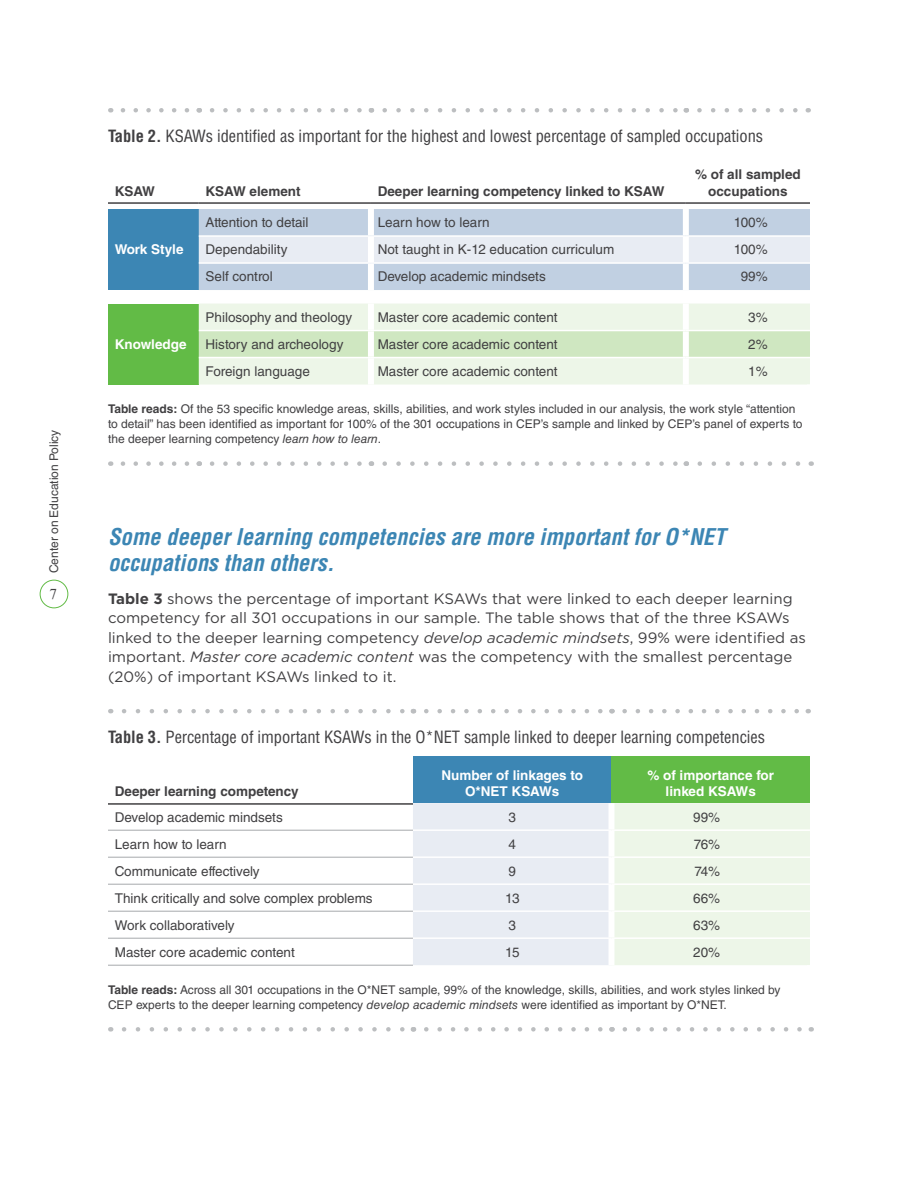
<style>
.page{position:relative;width:918px;height:1188px;background:#fff}
.page>*{position:absolute;margin:0;border:0;box-sizing:border-box;transform-origin:0 0}
.t1{font:italic 700 condensed 22.5px/25.5px "Helvetica LT Std";color:#3c86b4}
.t2{font:condensed 16.5px "Helvetica LT Std";letter-spacing:-.005em;color:#414042}
.t3{font:15px/19.5px "Gotham";color:#414042}
.t4{font:15px "Times New Roman";color:#414042}
.t5{font:13.5px "Helvetica LT Std";color:#414042}
.t6{font:700 13.5px/16.5px "Helvetica LT Std";color:#414042;text-align:center}
.t7{font:700 13.5px/16.5px "Helvetica LT Std";color:#fff;text-align:center}
.t8{font:12px/15px "Helvetica LT Std";color:#414042}
.s1{font-weight:700}
.s2{font-style:italic}
</style>
<div class="page">
<div style="left:40px;top:580px;width:28px;height:28px;border:1px solid #62bb46;border-radius:50%"></div>
<div style="left:108px;top:209px;width:91px;height:81px;background:#3c86b4"></div>
<div style="left:199px;top:209px;width:611px;height:81px;background:#c1d0e2"></div>
<div style="left:199px;top:237px;width:611px;height:25px;background:#e8ecf3"></div>
<div style="left:108px;top:304px;width:91px;height:81px;background:#62bb46"></div>
<div style="left:199px;top:304px;width:611px;height:81px;background:#edf6e8"></div>
<svg style="left:199px;top:331px;width:611px;height:26px;background:#cfe7c2"></svg>
<div style="left:368px;top:209px;width:6px;height:26px;background:#fff"></div>
<div style="left:683px;top:209px;width:6px;height:26px;background:#fff"></div>
<div style="left:368px;top:237px;width:6px;height:25px;background:#fff"></div>
<div style="left:683px;top:237px;width:6px;height:25px;background:#fff"></div>
<div style="left:368px;top:264px;width:6px;height:26px;background:#fff"></div>
<div style="left:683px;top:264px;width:6px;height:26px;background:#fff"></div>
<div style="left:368px;top:304px;width:6px;height:26px;background:#fff"></div>
<div style="left:683px;top:304px;width:6px;height:26px;background:#fff"></div>
<div style="left:368px;top:331px;width:6px;height:26px;background:#fff"></div>
<div style="left:683px;top:331px;width:6px;height:26px;background:#fff"></div>
<div style="left:368px;top:358px;width:6px;height:27px;background:#fff"></div>
<div style="left:683px;top:358px;width:6px;height:27px;background:#fff"></div>
<hr style="left:199px;top:235px;width:172px;height:2px;background:#fff">
<hr style="left:371px;top:235px;width:315px;height:2px;background:#fff">
<hr style="left:686px;top:235px;width:124px;height:2px;background:#fff">
<hr style="left:199px;top:262px;width:172px;height:2px;background:#fff">
<hr style="left:371px;top:262px;width:315px;height:2px;background:#fff">
<hr style="left:686px;top:262px;width:124px;height:2px;background:#fff">
<hr style="left:199px;top:330px;width:172px;height:1px;background:#fff">
<hr style="left:371px;top:330px;width:315px;height:1px;background:#fff">
<hr style="left:686px;top:330px;width:124px;height:1px;background:#fff">
<hr style="left:199px;top:357px;width:172px;height:1px;background:#fff">
<hr style="left:371px;top:357px;width:315px;height:1px;background:#fff">
<hr style="left:686px;top:357px;width:124px;height:1px;background:#fff">
<svg style="left:123px;top:461px;width:67px;height:5px"></svg>
<svg style="left:212px;top:461px;width:150px;height:5px"></svg>
<svg style="left:385px;top:461px;width:293px;height:5px"></svg>
<svg style="left:700px;top:461px;width:101px;height:5px"></svg>
<svg style="left:123px;top:108px;width:67px;height:4px"></svg>
<svg style="left:212px;top:108px;width:150px;height:4px"></svg>
<svg style="left:385px;top:108px;width:293px;height:4px"></svg>
<svg style="left:699px;top:108px;width:99px;height:4px"></svg>
<hr style="left:108px;top:202px;width:91px;height:2px;background:#414042">
<hr style="left:199px;top:202px;width:172px;height:2px;background:#414042">
<hr style="left:371px;top:202px;width:315px;height:2px;background:#414042">
<hr style="left:686px;top:202px;width:124px;height:2px;background:#414042">
<div style="left:413px;top:757px;width:198px;height:46px;background:#3c86b4"></div>
<div style="left:611px;top:757px;width:199px;height:46px;background:#62bb46"></div>
<svg style="left:413px;top:803px;width:397px;height:162px;background:#eaf1ed"></svg>
<div style="left:608px;top:803px;width:6px;height:26px;background:#fff"></div>
<div style="left:608px;top:831px;width:6px;height:25px;background:#fff"></div>
<div style="left:608px;top:858px;width:6px;height:25px;background:#fff"></div>
<div style="left:608px;top:885px;width:6px;height:25px;background:#fff"></div>
<div style="left:608px;top:912px;width:6px;height:25px;background:#fff"></div>
<div style="left:608px;top:939px;width:6px;height:26px;background:#fff"></div>
<hr style="left:108px;top:830px;width:305px;height:1px;background:#a7a9ac">
<hr style="left:108px;top:857px;width:305px;height:1px;background:#a7a9ac">
<hr style="left:108px;top:884px;width:305px;height:1px;background:#a7a9ac">
<hr style="left:108px;top:911px;width:305px;height:1px;background:#a7a9ac">
<hr style="left:108px;top:938px;width:305px;height:1px;background:#a7a9ac">
<hr style="left:413px;top:829px;width:198px;height:2px;background:#fff">
<hr style="left:611px;top:829px;width:199px;height:2px;background:#fff">
<hr style="left:413px;top:856px;width:198px;height:2px;background:#fff">
<hr style="left:611px;top:856px;width:199px;height:2px;background:#fff">
<hr style="left:413px;top:883px;width:198px;height:2px;background:#fff">
<hr style="left:611px;top:883px;width:199px;height:2px;background:#fff">
<hr style="left:413px;top:910px;width:198px;height:2px;background:#fff">
<hr style="left:611px;top:910px;width:199px;height:2px;background:#fff">
<hr style="left:413px;top:937px;width:198px;height:2px;background:#fff">
<hr style="left:611px;top:937px;width:199px;height:2px;background:#fff">
<svg style="left:124px;top:709px;width:281px;height:4px"></svg>
<svg style="left:426px;top:709px;width:177px;height:4px"></svg>
<svg style="left:625px;top:709px;width:174px;height:4px"></svg>
<svg style="left:124px;top:1027px;width:281px;height:5px"></svg>
<svg style="left:426px;top:1027px;width:177px;height:5px"></svg>
<svg style="left:625px;top:1027px;width:177px;height:5px"></svg>
<hr style="left:108px;top:965px;width:305px;height:1px;background:#a7a9ac">
<hr style="left:108px;top:803px;width:305px;height:2px;background:#414042">
<p class="t8" style="left:47px;top:573px;width:145px;rotate:-90deg">Center on Education Policy</p>
<p class="t4" style="left:50px;top:584px;width:9px">7</p>
<h2 class="t2" style="left:108px;top:126px;width:657px"><span class="s1">Table 2.</span> KSAWs identified as important for the highest and lowest percentage of sampled occupations</h2>
<p class="t6" style="left:115px;top:182px;width:42px">KSAW</p>
<p class="t6" style="left:206px;top:182px;width:97px">KSAW element</p>
<p class="t6" style="left:378px;top:182px;width:288px">Deeper learning competency linked to KSAW</p>
<p class="t6" style="left:695px;top:166px;width:107px">% of all sampled occupations</p>
<p class="t7" style="left:115px;top:241px;width:70px">Work Style</p>
<p class="t5" style="left:206px;top:215px;width:105px">Attention to detail</p>
<p class="t5" style="left:378px;top:215px;width:114px">Learn how to learn</p>
<p class="t5" style="left:734px;top:215px;width:35px">100%</p>
<p class="t5" style="left:206px;top:242px;width:84px">Dependability</p>
<p class="t5" style="left:378px;top:242px;width:238px">Not taught in K-12 education curriculum</p>
<p class="t5" style="left:734px;top:242px;width:35px">100%</p>
<p class="t5" style="left:206px;top:269px;width:69px">Self control</p>
<p class="t5" style="left:378px;top:269px;width:170px">Develop academic mindsets</p>
<p class="t5" style="left:741px;top:269px;width:29px">99%</p>
<p class="t5" style="left:206px;top:309px;width:148px">Philosophy and theology</p>
<p class="t5" style="left:378px;top:309px;width:182px">Master core academic content</p>
<p class="t5" style="left:748px;top:309px;width:21px">3%</p>
<p class="t5" style="left:206px;top:336px;width:139px">History and archeology</p>
<p class="t5" style="left:378px;top:336px;width:182px">Master core academic content</p>
<p class="t5" style="left:748px;top:336px;width:21px">2%</p>
<p class="t5" style="left:206px;top:363px;width:106px">Foreign language</p>
<p class="t5" style="left:378px;top:363px;width:182px">Master core academic content</p>
<p class="t5" style="left:748px;top:363px;width:21px">1%</p>
<p class="t8" style="left:108px;top:402px;width:696px"><span class="s1">Table reads:</span> Of the 53 specific knowledge areas, skills, abilities, and work styles included in our analysis, the work style “attention to detail” has been identified as important for 100% of the 301 occupations in CEP’s sample and linked by CEP’s panel of experts to the deeper learning competency <span class="s2">learn how to learn</span>.</p>
<p class="t7" style="left:115px;top:336px;width:73px">Knowledge</p>
<h1 class="t1" style="left:108px;top:525px;width:619px">Some deeper learning competencies are more important for O*NET occupations than others.</h1>
<p class="t3" style="left:108px;top:589px;width:699px"><span class="s1">Table 3</span> shows the percentage of important KSAWs that were linked to each deeper learning competency for all 301 occupations in our sample. The table shows that of the three KSAWs linked to the deeper learning competency <span class="s2">develop academic mindsets</span>, 99% were identified as important. <span class="s2">Master core academic content</span> was the competency with the smallest percentage (20%) of important KSAWs linked to it.</p>
<h2 class="t2" style="left:108px;top:727px;width:659px"><span class="s1">Table 3.</span> Percentage of important KSAWs in the O*NET sample linked to deeper learning competencies</h2>
<p class="t6" style="left:115px;top:783px;width:186px">Deeper learning competency</p>
<p class="t7" style="left:441px;top:767px;width:143px">Number of linkages to<br>O*NET KSAWs</p>
<p class="t7" style="left:647px;top:767px;width:128px">% of importance for linked KSAWs</p>
<p class="t5" style="left:115px;top:809px;width:170px">Develop academic mindsets</p>
<p class="t5" style="left:508px;top:809px;width:9px">3</p>
<p class="t5" style="left:693px;top:809px;width:29px">99%</p>
<p class="t5" style="left:115px;top:836px;width:114px">Learn how to learn</p>
<p class="t5" style="left:509px;top:836px;width:9px">4</p>
<p class="t5" style="left:694px;top:836px;width:28px">76%</p>
<p class="t5" style="left:115px;top:863px;width:146px">Communicate effectively</p>
<p class="t5" style="left:509px;top:863px;width:9px">9</p>
<p class="t5" style="left:695px;top:863px;width:27px">74%</p>
<p class="t5" style="left:115px;top:890px;width:259px">Think critically and solve complex problems</p>
<p class="t5" style="left:505px;top:890px;width:16px">13</p>
<p class="t5" style="left:693px;top:890px;width:29px">66%</p>
<p class="t5" style="left:115px;top:917px;width:121px">Work collaboratively</p>
<p class="t5" style="left:509px;top:917px;width:9px">3</p>
<p class="t5" style="left:693px;top:917px;width:29px">63%</p>
<p class="t5" style="left:115px;top:944px;width:182px">Master core academic content</p>
<p class="t5" style="left:505px;top:944px;width:16px">15</p>
<p class="t5" style="left:693px;top:944px;width:29px">20%</p>
<p class="t8" style="left:108px;top:982px;width:674px"><span class="s1">Table reads:</span> Across all 301 occupations in the O*NET sample, 99% of the knowledge, skills, abilities, and work styles linked by<br>CEP experts to the deeper learning competency <span class="s2">develop academic mindsets</span> were identified as important by O*NET.</p>
</div>
